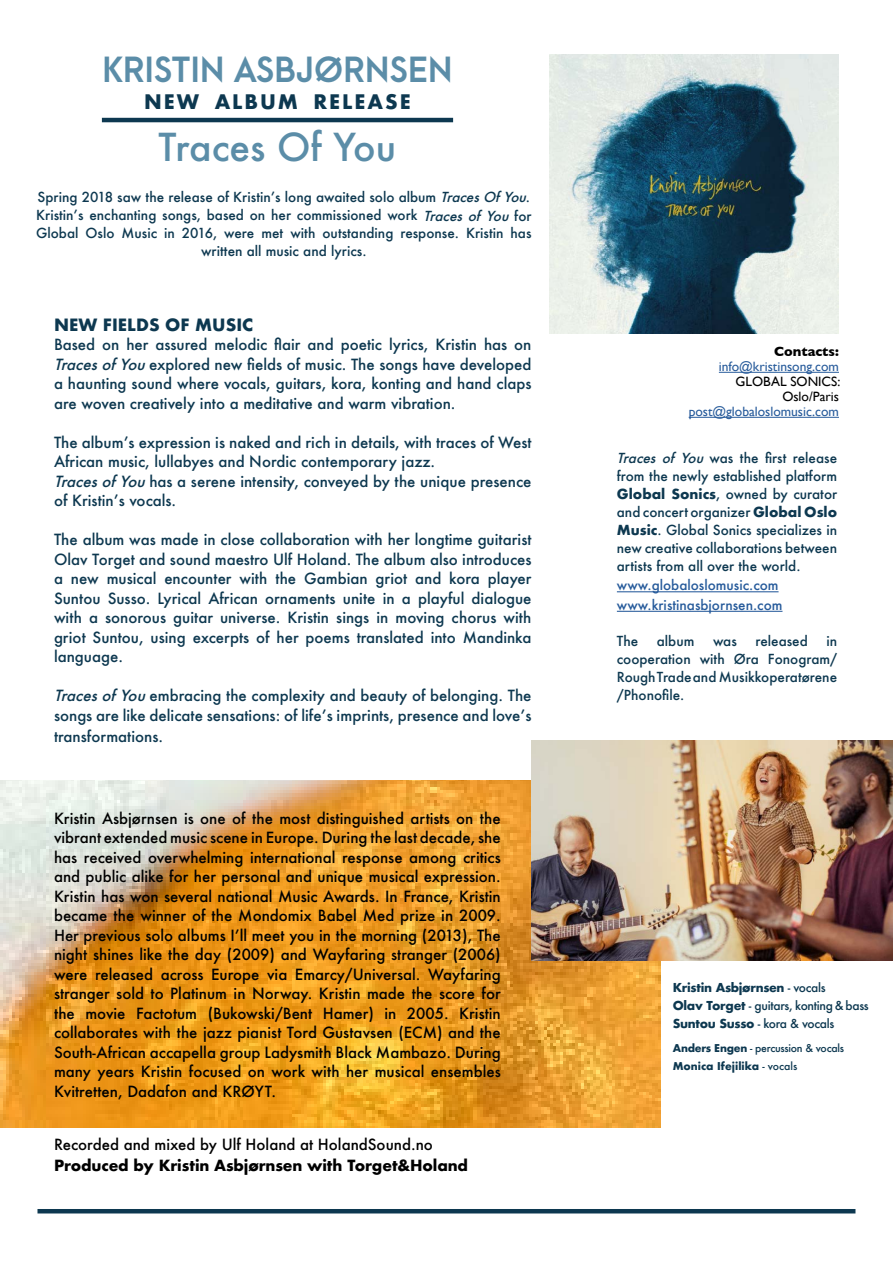
<style>
.page{position:relative;width:893px;height:1263px;background:#fff}
.page>*{position:absolute;margin:0;border:0;box-sizing:border-box;transform-origin:0 0}
.t1{font:500 37.5px "Futura";color:#5b8da8}
.t2{font:700 33px "Arca Majora 3";letter-spacing:.01em;color:#5b8da8}
.t3{font:700 19.5px "Futura";letter-spacing:.1em;color:#0d3850}
.t4{font:700 16.5px "Futura";color:#0d3850}
.t5{font:500 15px/19.5px "Futura";color:#0d3850;text-align:justify}
.t6{font:500 15px/19.5px "Futura";color:#000;text-align:justify}
.t7{font:700 15px "Futura";letter-spacing:-.01em;color:#000}
.t8{font:500 13.5px/18px "Futura";color:#0d3850;text-align:justify}
.t9{font:500 13.5px/19.5px "Futura";color:#275b9b}
.t10{font:13.5px "Gill Sans";color:#275b9b}
.t11{font:13.5px/15px "Gill Sans";color:#000;text-align:right}
.t12{font:700 13.5px "Gill Sans";color:#000}
.t13{font:500 12px/18px "Futura";letter-spacing:-.025em;color:#0d3850}
.t14{font:700 10.5px/18px "Futura";color:#0d3850}
.s1{font-style:italic}
.s2{font-weight:700}
.s3{font-weight:500}
</style>
<div class="page">
<img style="left:0;top:780px;width:661px;height:347px">
<hr style="left:102px;top:118px;width:351px;height:4px;background:#0d3850">
<hr style="left:37px;top:1209px;width:818px;height:4px;background:#0d3850">
<img style="left:531px;top:741px;width:362px;height:220px">
<img style="left:550px;top:54px;width:288px;height:279px">
<hr style="left:719px;top:372px;width:120px;height:1px;background:#275b9b">
<hr style="left:689px;top:417px;width:150px;height:1px;background:#275b9b">
<hr style="left:617px;top:591px;width:162px;height:1px;background:#275b9b">
<hr style="left:617px;top:611px;width:165px;height:1px;background:#275b9b">
<h2 class="t2" style="left:102px;top:40px;width:352px">KRISTIN ASBJØRNSEN</h2>
<h3 class="t3" style="left:144px;top:87px;width:268px">NEW ALBUM RELEASE</h3>
<h1 class="t1" style="left:159px;top:122px;width:239px">Traces Of You</h1>
<p class="t8" style="left:36px;top:188px;width:497px;text-align:center">Spring 2018 saw the release of Kristin’s long awaited solo album <span class="s1">TracesOfYou</span>.<br>Kristin’s enchanting songs, based on her commissioned work <span class="s1">Traces of You</span> for Global Oslo Music in 2016, were met with outstanding response. Kristin has written all music and lyrics.</p>
<p class="t4" style="left:54px;top:312px;width:201px">NEW FIELDS OF MUSIC</p>
<p class="t5" style="left:54px;top:334px;width:479px">Based on her assured melodic flair and poetic lyrics, Kristin has on <span class="s1">TracesofYou</span>explored new fields of music. The songs have developed a haunting sound where vocals, guitars, kora, konting and hand claps are woven creatively into a meditative and warm vibration.</p>
<p class="t5" style="left:54px;top:432px;width:479px;text-align:left">The album’s expression is naked and rich in details, with traces of West African music, lullabyes and Nordic contemporary jazz.<br><span class="s1">TracesofYou</span>has a serene intensity, conveyed by the unique presence of Kristin’s vocals.</p>
<p class="t5" style="left:54px;top:529px;width:479px">The album was made in close collaboration with her longtime guitarist Olav Torget and sound maestro Ulf Holand. The album also introduces a new musical encounter with the Gambian griot and kora player Suntou Susso. Lyrical African ornaments unite in a playful dialogue with a sonorous guitar universe. Kristin sings in moving chorus with griot Suntou, using excerpts of her poems translated into Mandinka language.</p>
<p class="t5" style="left:54px;top:685px;width:479px"><span class="s1">TracesofYou</span>embracing the complexity and beauty of belonging. The songs are like delicate sensations: of life’s imprints, presence and love’s</p>
<p class="t5" style="left:54px;top:726px;width:111px">transformations.</p>
<p class="t6" style="left:54px;top:808px;width:448px">Kristin Asbjørnsen is one of the most distinguished artists on the vibrant extended music scene in Europe. During the last decade, she has received overwhelming international response among critics and public alike for her personal and unique musical expression.<br>Kristin has won several national Music Awards. In France, Kristin became the winner of the Mondomix Babel Med prize in 2009.<br>Her previous solo albums I’ll meet you in the morning (2013), The night shines like the day (2009) and Wayfaring stranger (2006) were released across Europe via Emarcy/Universal. Wayfaring stranger sold to Platinum in Norway. Kristin made the score for the movie Factotum (Bukowski/Bent Hamer) in 2005. Kristin collaborates with the jazz pianist Tord Gustavsen (ECM) and the South-African accapella group Ladysmith Black Mambazo. During many years Kristin focused on work with her musical ensembles Kvitretten, Dadafon and KRØYT.</p>
<p class="t6" style="left:54px;top:1134px;width:380px">Recorded and mixed by Ulf Holand at HolandSound.no</p>
<p class="t7" style="left:54px;top:1154px;width:415px">Produced by Kristin Asbjørnsen with Torget&amp;Holand</p>
<p class="t12" style="left:774px;top:341px;width:66px">Contacts:</p>
<p class="t10" style="left:719px;top:359px;width:122px">info@kristinsong.com</p>
<p class="t11" style="left:735px;top:374px;width:106px">GLOBAL SONICS:<br>Oslo/Paris</p>
<p class="t10" style="left:689px;top:404px;width:152px">post@globaloslomusic.com</p>
<p class="t8" style="left:617px;top:449px;width:222px"><span class="s1">Traces of You</span> was the first release from the newly established platform <span class="s2">Global Sonics</span>, owned by curator and concert organizer <span class="s2">Global Oslo Music</span>. Global Sonics specializes in new creative collaborations between artists from all over the world.</p>
<p class="t9" style="left:617px;top:575px;width:167px">www.globaloslomusic.com www.kristinasbjornsen.com</p>
<p class="t8" style="left:617px;top:632px;width:23px">The</p>
<p class="t8" style="left:657px;top:632px;width:39px">album</p>
<p class="t8" style="left:713px;top:632px;width:25px">was</p>
<p class="t8" style="left:755px;top:632px;width:54px">released</p>
<p class="t8" style="left:617px;top:632px;width:222px;text-indent:209px">in cooperation with Øra Fonogram/ Rough Trade and Musikkoperatørene /Phonofile.</p>
<p class="t13" style="left:673px;top:979px;width:198px"><span class="s2">Kristin Asbjørnsen</span> - vocals<br><span class="s2">Olav Torget</span> - guitars, konting &amp; bass<br><span class="s2">Suntou Susso</span> - kora &amp; vocals</p>
<p class="t14" style="left:673px;top:1039px;width:173px">Anders Engen <span class="s3">- percussion &amp; vocals<br></span>Monica Ifejilika <span class="s3">- vocals</span></p>
</div>
